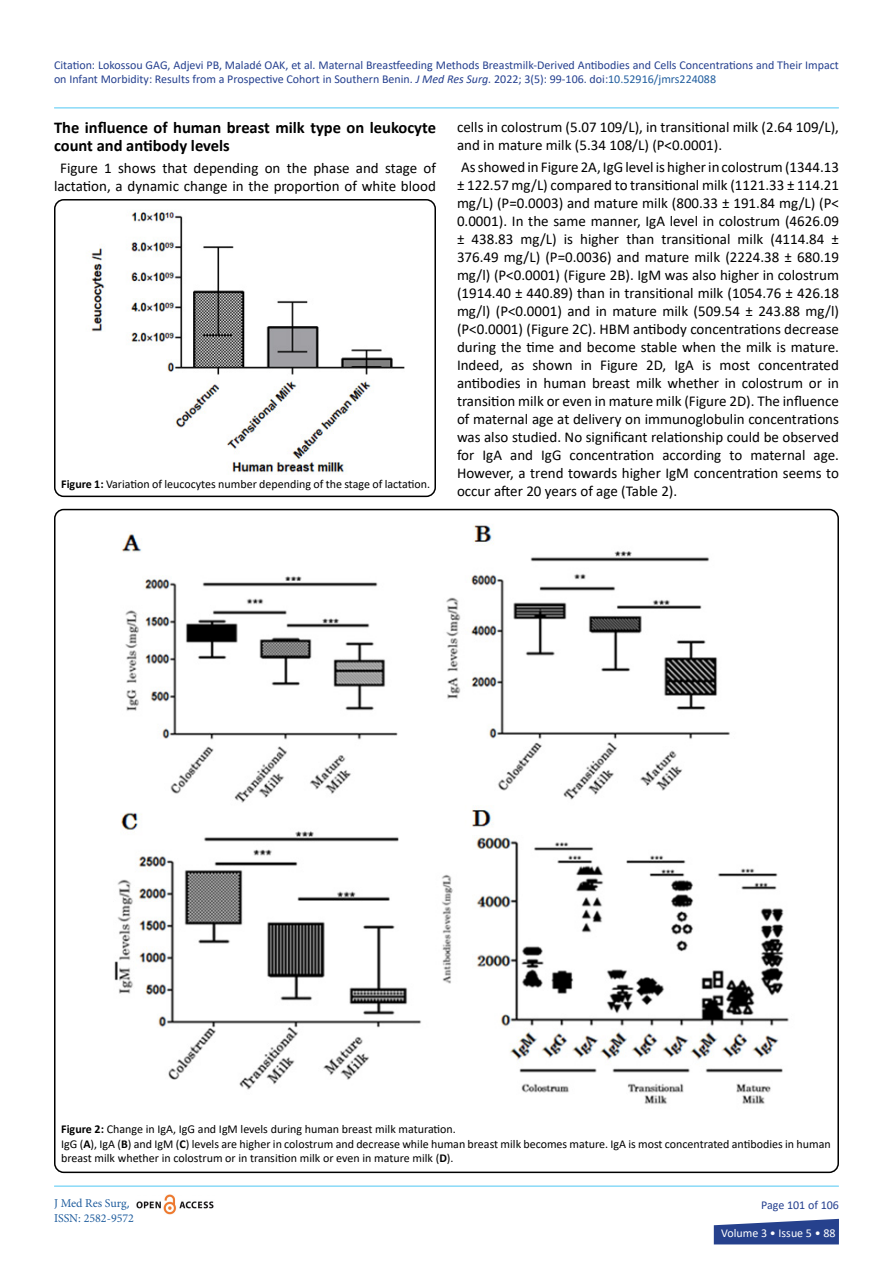
<style>
.page{position:relative;width:893px;height:1263px;background:#fff}
.page>*{position:absolute;margin:0;border:0;box-sizing:border-box;transform-origin:0 0}
.t1{font:700 16.5px/18px "Calibri";color:#000}
.t2{font:15px/18px "Calibri";color:#000;text-align:center}
.t3{font:12px/14.4px "Calibri";color:#000}
.t4{font:12px/14.4px "Calibri";color:#25408f}
.t5{font:12px/15px "Minion Pro";color:#215e9e}
.t6{font:12px "Calibri";color:#fff}
.s1{font-style:italic}
.s2{color:#215e9e}
.s3{font-weight:700}
.s4{font-family:"Calibri"}
</style>
<div class="page">
<svg style="left:714px;top:1219px;width:125px;height:25px;background:#40589a"></svg>
<hr style="left:54px;top:107px;width:785px;height:1px;background:#00aeef">
<hr style="left:54px;top:1186px;width:785px;height:1px;background:#00aeef">
<img style="left:136px;top:1194px;width:78px;height:21px">
<div style="left:54px;top:199px;width:382px;height:298px;border:2px solid #000;border-radius:9px"></div>
<img style="left:91px;top:210px;width:314px;height:264px">
<img style="left:114px;top:525px;width:675px;height:579px">
<p class="t4" style="left:54px;top:58px;width:786px">Citation: Lokossou GAG, Adjevi PB, Maladé OAK, et al. Maternal Breastfeeding Methods Breastmilk-Derived Antibodies and Cells Concentrations and Their Impact on Infant Morbidity: Results from a Prospective Cohort in Southern Benin. <span class="s1">J Med Res Surg.</span> 2022; 3(5): 99-106. doi:<span class="s2">10.52916/jmrs224088</span></p>
<p class="t1" style="left:54px;top:118px;width:383px">The influence of human breast milk type on leukocyte count and antibody levels</p>
<p class="t2" style="left:54px;top:159px;width:383px">Figure 1 shows that depending on the phase and stage of lactation, a dynamic change in the proportion of white blood</p>
<p class="t3" style="left:61px;top:476px;width:370px"><span class="s3">Figure 1:</span> Variation of leucocytes number depending of the stage of lactation.</p>
<p class="t2" style="left:457px;top:117px;width:383px;text-align:left">cells in colostrum (5.07 109/L), in transitional milk (2.64 109/L), and in mature milk (5.34 108/L) (P&lt;0.0001).</p>
<p class="t2" style="left:457px;top:158px;width:383px;text-align:justify">As showed in Figure 2A, IgG level is higher in colostrum (1344.13 ± 122.57 mg/L) compared to transitional milk (1121.33 ± 114.21 mg/L) (P=0.0003) and mature milk (800.33 ± 191.84 mg/L) (P&lt; 0.0001). In the same manner, IgA level in colostrum (4626.09 ± 438.83 mg/L) is higher than transitional milk (4114.84 ± 376.49 mg/L) (P=0.0036) and mature milk (2224.38 ± 680.19 mg/l) (P&lt;0.0001) (Figure 2B). IgM was also higher in colostrum (1914.40 ± 440.89) than in transitional milk (1054.76 ± 426.18 mg/l) (P&lt;0.0001) and in mature milk (509.54 ± 243.88 mg/l) (P&lt;0.0001) (Figure 2C). HBM antibody concentrations decrease during the time and become stable when the milk is mature.<br>Indeed, as shown in Figure 2D, IgA is most concentrated antibodies in human breast milk whether in colostrum or in transition milk or even in mature milk (Figure 2D). The influence of maternal age at delivery on immunoglobulin concentrations was also studied. No significant relationship could be observed for IgA and IgG concentration according to maternal age.<br>However, a trend towards higher IgM concentration seems to occur after 20 years of age (Table 2).</p>
<p class="t3" style="left:61px;top:1122px;width:771px"><span class="s3">Figure 2:</span> Change in IgA, IgG and IgM levels during human breast milk maturation.<br>IgG (<span class="s3">A</span>), IgA (<span class="s3">B</span>) and IgM (<span class="s3">C</span>) levels are higher in colostrum and decrease while human breast milk becomes mature. IgA is most concentrated antibodies in human breast milk whether in colostrum or in transition milk or even in mature milk (<span class="s3">D</span>).</p>
<p class="t5" style="left:54px;top:1196px;width:82px">J Med Res Surg<span class="s4">,<br></span>ISSN: 2582-9572</p>
<p class="t4" style="left:761px;top:1197px;width:79px">Page 101 of 106</p>
<p class="t6" style="left:721px;top:1225px;width:116px">Volume 3 • Issue 5 • 88</p>
</div>
